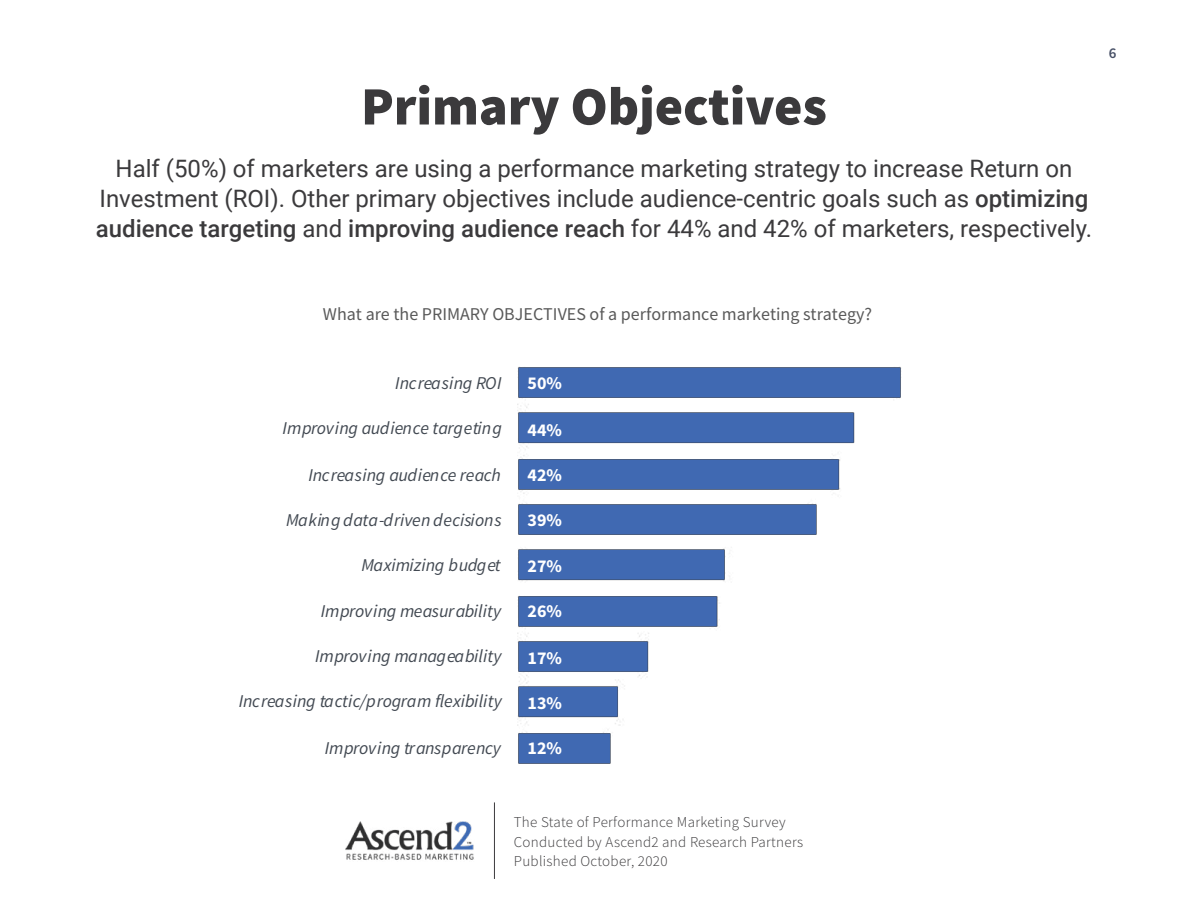
<style>
.page{position:relative;width:1188px;height:918px;background:#fff}
.page>*{position:absolute;margin:0;border:0;box-sizing:border-box;transform-origin:0 0}
.t1{font:900 54px "Source Sans Pro";color:#3b3a3c}
.t2{font:24px/30px "Roboto";color:#3b3a3c;text-align:center}
.t3{font:italic 18px "Source Sans Pro";color:#424952}
.t4{font:18px "Source Sans Pro";color:#595959}
.t5{font:700 18px "Source Sans Pro";color:#fff}
.t6{font:300 15px/19.5px "Source Sans Pro";letter-spacing:.02em;color:#3b3a3c}
.t7{font:600 15px "Source Sans Pro";color:#475066}
.s1{font-weight:500}
</style>
<div class="page">
<img style="left:345px;top:821px;width:129px;height:39px">
<hr style="left:494px;top:802px;width:1px;height:77px;background:#3b3a3c">
<img style="left:517px;top:367px;width:384px;height:397px">
<h1 class="t1" style="left:361px;top:69px;width:467px">Primary Objectives</h1>
<p class="t2" style="left:96px;top:152px;width:998px">Half (50%) of marketers are using a performance marketing strategy to increase Return on<br>Investment (ROI). Other primary objectives include audience-centric goals such as <span class="s1">optimizing audience targeting</span> and <span class="s1">improving audience reach</span> for 44% and 42% of marketers, respectively.</p>
<p class="t7" style="left:1109px;top:43px;width:9px">6</p>
<p class="t4" style="left:323px;top:303px;width:551px">What are the PRIMARY OBJECTIVES of a performance marketing strategy?</p>
<p class="t3" style="left:395px;top:372px;width:108px">Increasing ROI</p>
<p class="t5" style="left:528px;top:371px;width:36px">50%</p>
<p class="t3" style="left:283px;top:417px;width:221px">Improving audience targeting</p>
<p class="t5" style="left:528px;top:418px;width:36px">44%</p>
<p class="t3" style="left:308px;top:463px;width:194px">Increasing audience reach</p>
<p class="t5" style="left:528px;top:463px;width:36px">42%</p>
<p class="t3" style="left:286px;top:508px;width:217px">Making data-driven decisions</p>
<p class="t5" style="left:528px;top:508px;width:36px">39%</p>
<p class="t3" style="left:361px;top:553px;width:141px">Maximizing budget</p>
<p class="t5" style="left:528px;top:554px;width:36px">27%</p>
<p class="t3" style="left:321px;top:600px;width:182px">Improving measurability</p>
<p class="t5" style="left:528px;top:599px;width:36px">26%</p>
<p class="t3" style="left:315px;top:645px;width:188px">Improving manageability</p>
<p class="t5" style="left:528px;top:646px;width:36px">17%</p>
<p class="t3" style="left:239px;top:690px;width:265px">Increasing tactic/program flexibility</p>
<p class="t5" style="left:528px;top:691px;width:36px">13%</p>
<p class="t3" style="left:325px;top:736px;width:178px">Improving transparency</p>
<p class="t5" style="left:528px;top:736px;width:36px">12%</p>
<p class="t6" style="left:514px;top:813px;width:291px">The State of Performance Marketing Survey<br>Conducted by Ascend2 and Research Partners<br>Published October, 2020</p>
</div>
